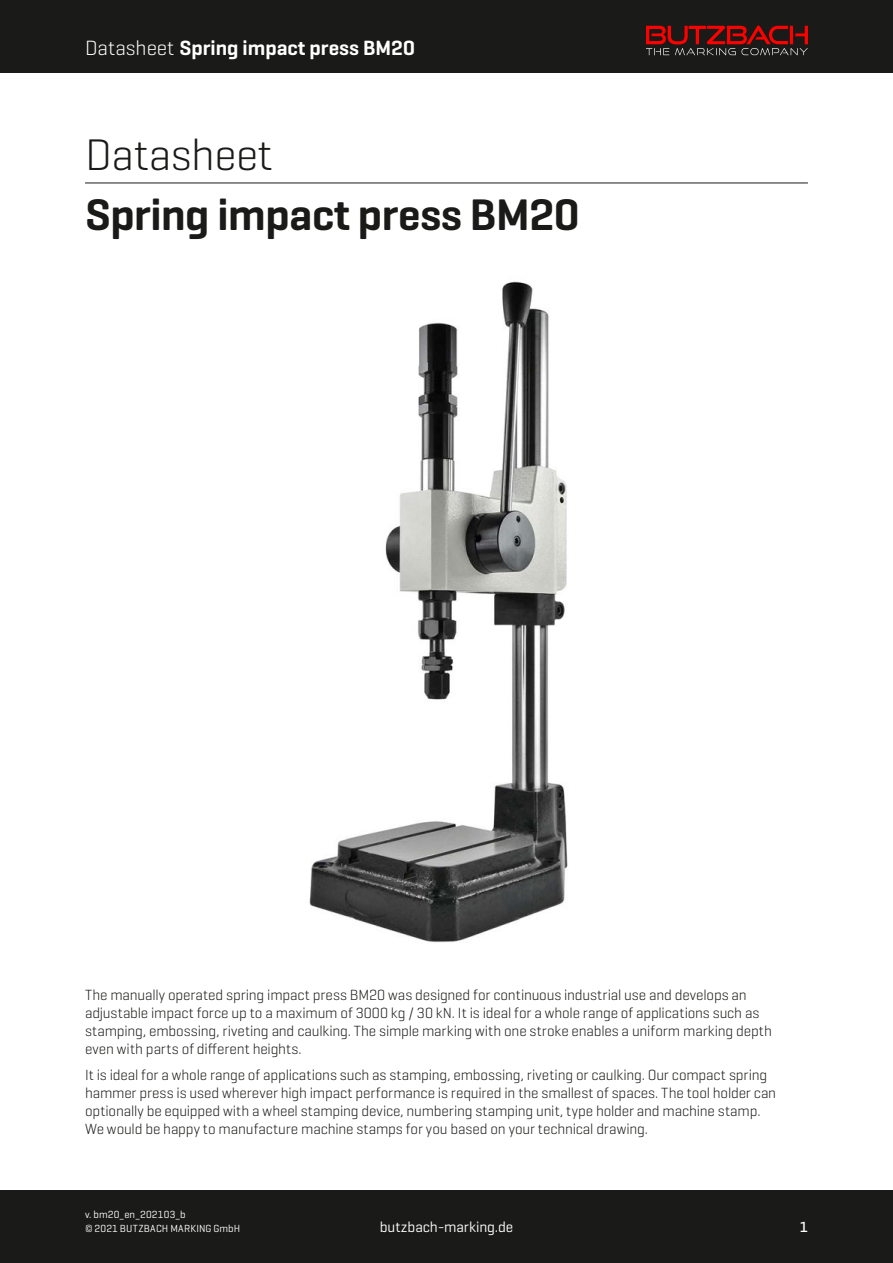
<style>
.page{position:relative;width:893px;height:1263px;background:#fff}
.page>*{position:absolute;margin:0;border:0;box-sizing:border-box;transform-origin:0 0}
.t1{font:600 45px "Geogrotesque";letter-spacing:-.01em;color:#1a1a18}
.t2{font:300 45px "Geogrotesque";letter-spacing:-.01em;color:#1a1a18}
.t3{font:600 21px "Geogrotesque";color:#fff}
.t4{font:300 15px/18px "Geogrotesque";letter-spacing:-.01em;color:#1a1a18}
.t5{font:15px "Geogrotesque";letter-spacing:-.01em;color:#fff}
.t6{font:500 15px "Geogrotesque";color:#fff}
.t7{font:10.5px/13.5px "Geogrotesque";letter-spacing:.02em;color:#fff}
.s1{font-weight:300}
</style>
<div class="page">
<div style="left:0;top:0;width:893px;height:72px;background:#1a1a18"></div>
<div style="left:0;top:1191px;width:893px;height:72px;background:#1a1a18"></div>
<svg style="left:646px;top:26px;width:162px;height:29px"></svg>
<img style="left:309px;top:281px;width:259px;height:662px">
<hr style="left:85px;top:183px;width:723px;height:1px;background:#1a1a18">
<h2 class="t3" style="left:85px;top:35px;width:331px"><span class="s1">Datasheet</span> Spring impact press BM20</h2>
<h1 class="t2" style="left:85px;top:126px;width:190px">Datasheet</h1>
<h1 class="t1" style="left:85px;top:186px;width:496px">Spring impact press BM20</h1>
<p class="t4" style="left:85px;top:985px;width:688px">The manually operated spring impact press BM20 was designed for continuous industrial use and develops an adjustable impact force up to a maximum of 3000 kg / 30 kN. It is ideal for a whole range of applications such as stamping, embossing, riveting and caulking. The simple marking with one stroke enables a uniform marking depth even with parts of different heights.</p>
<p class="t4" style="left:85px;top:1066px;width:693px">It is ideal for a whole range of applications such as stamping, embossing, riveting or caulking. Our compact spring hammer press is used wherever high impact performance is required in the smallest of spaces. The tool holder can optionally be equipped with a wheel stamping device, numbering stamping unit, type holder and machine stamp.<br>We would be happy to manufacture machine stamps for you based on your technical drawing.</p>
<p class="t7" style="left:85px;top:1207px;width:157px">v. bm20_en_202103_b<br>© 2021 BUTZBACH MARKING GmbH</p>
<p class="t5" style="left:380px;top:1217px;width:135px">butzbach-marking.de</p>
<p class="t6" style="left:800px;top:1217px;width:10px">1</p>
</div>
